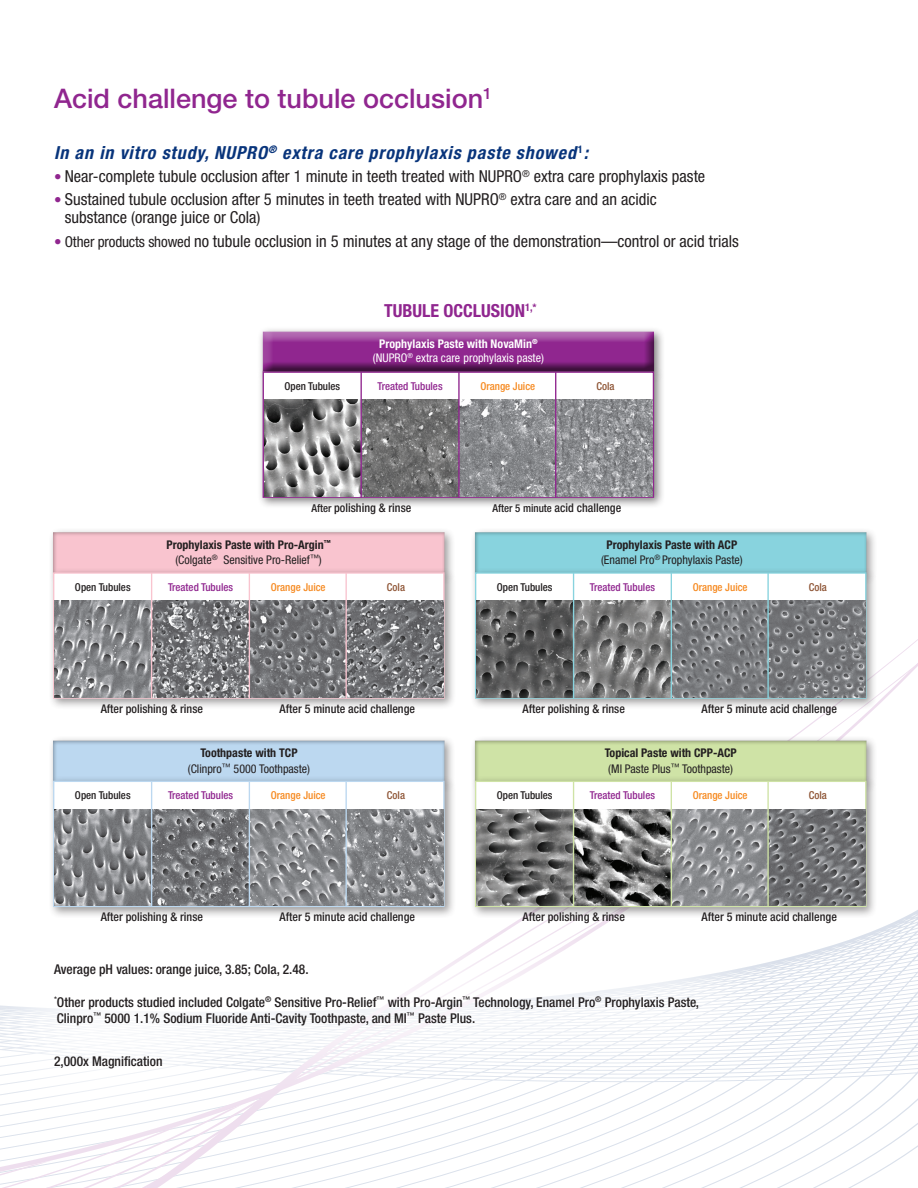
<style>
.page{position:relative;width:918px;height:1188px;background:#fff}
.page>*{position:absolute;margin:0;border:0;box-sizing:border-box;transform-origin:0 0}
.t1{font:500 27px "Helvetica Neue LT Std";color:#90268f}
.t2{font:italic 700 condensed 18px "Helvetica Neue LT Std";letter-spacing:.05em;color:#08347b}
.t3{font:700 condensed 18px "Helvetica Neue LT Std";color:#90268f}
.t4{font:condensed 16.5px/18px "Helvetica Neue LT Std";color:#231f20}
.t5{font:500 condensed 13.5px/16.2px "Helvetica Neue LT Std";color:#231f20}
.t6{font:500 condensed 12px "Helvetica Neue LT Std";color:#231f20}
.t7{font:700 condensed 12px/15.3px "Helvetica Neue LT Std";color:#231f20;text-align:center}
.t8{font:condensed 12px/15.3px "Helvetica Neue LT Std";color:#231f20;text-align:center}
.t9{font:condensed 12px/14.2px "Helvetica Neue LT Std";color:#fff;text-align:center}
.t10{font:500 condensed 10.8px "Helvetica Neue LT Std";color:#90268f}
.t11{font:500 condensed 10.8px "Helvetica Neue LT Std";color:#231f20}
.t12{font:500 condensed 10.8px "Helvetica Neue LT Std";color:#f6891f}
.t13{font:500 condensed 10.8px "Helvetica Neue LT Std";color:#8d5333}
.s1{font-size:15px;color:#90268f}
.s2{font-size:15px}
.s3{font-weight:700}
.s4{font-size:10.8px}
.s5{font-weight:400}
</style>
<div class="page">
<svg style="left:37px;top:639px;width:881px;height:549px"></svg>
<div style="left:0;top:862px;width:37px;height:326px;background:#fff;opacity:.85"></div>
<div style="left:0;top:862px;width:797px;height:308px;background:#fff;opacity:.8"></div>
<div style="left:48px;top:527px;width:408px;height:58px;background:#231f20;opacity:.45"></div>
<div style="left:53px;top:532px;width:393px;height:44px;background:#231f20;opacity:.45"></div>
<div style="left:470px;top:527px;width:408px;height:58px;background:#231f20;opacity:.45"></div>
<div style="left:475px;top:532px;width:393px;height:44px;background:#231f20;opacity:.45"></div>
<div style="left:48px;top:736px;width:408px;height:58px;background:#231f20;opacity:.45"></div>
<div style="left:53px;top:740px;width:393px;height:45px;background:#231f20;opacity:.45"></div>
<div style="left:470px;top:736px;width:408px;height:58px;background:#231f20;opacity:.45"></div>
<div style="left:475px;top:740px;width:393px;height:45px;background:#231f20;opacity:.45"></div>
<div style="left:48px;top:567px;width:408px;height:143px;background:#231f20;opacity:.45"></div>
<div style="left:53px;top:572px;width:392px;height:127px;background:#fff;border:1px solid #f9c4cf"></div>
<div style="left:470px;top:567px;width:408px;height:143px;background:#231f20;opacity:.45"></div>
<div style="left:475px;top:572px;width:392px;height:127px;background:#fff;border:1px solid #88d3de"></div>
<div style="left:48px;top:776px;width:408px;height:142px;background:#231f20;opacity:.45"></div>
<div style="left:53px;top:781px;width:392px;height:126px;background:#fff;border:1px solid #bcd8f0"></div>
<div style="left:470px;top:776px;width:408px;height:142px;background:#231f20;opacity:.45"></div>
<div style="left:475px;top:781px;width:392px;height:126px;background:#fff;border:1px solid #cfe3a6"></div>
<img style="left:55px;top:601px;width:388px;height:96px">
<img style="left:476px;top:601px;width:389px;height:96px">
<img style="left:55px;top:809px;width:388px;height:97px">
<img style="left:476px;top:809px;width:389px;height:97px">
<hr style="left:249px;top:573px;width:1px;height:126px;background:#f9c4cf">
<hr style="left:671px;top:573px;width:1px;height:126px;background:#88d3de">
<hr style="left:249px;top:781px;width:1px;height:126px;background:#bcd8f0">
<hr style="left:671px;top:781px;width:1px;height:126px;background:#cfe3a6">
<hr style="left:151px;top:573px;width:1px;height:126px;background:#f9c4cf">
<hr style="left:573px;top:573px;width:1px;height:126px;background:#88d3de">
<hr style="left:151px;top:781px;width:1px;height:126px;background:#bcd8f0">
<hr style="left:573px;top:781px;width:1px;height:126px;background:#cfe3a6">
<div style="left:258px;top:326px;width:407px;height:57px;background:#231f20;opacity:.55"></div>
<div style="left:262px;top:331px;width:393px;height:42px;background:#231f20;opacity:.65"></div>
<div style="left:258px;top:366px;width:407px;height:143px;background:#231f20;opacity:.55"></div>
<div style="left:263px;top:371px;width:391px;height:127px;background:#fff;border:1px solid #90268f"></div>
<img style="left:264px;top:400px;width:96px;height:96px">
<img style="left:362px;top:400px;width:291px;height:96px">
<hr style="left:458px;top:372px;width:2px;height:126px;background:#90268f">
<hr style="left:361px;top:372px;width:1px;height:126px;background:#90268f">
<hr style="left:555px;top:372px;width:1px;height:126px;background:#90268f">
<hr style="left:345px;top:573px;width:2px;height:126px;background:#f9c4cf">
<hr style="left:767px;top:573px;width:2px;height:126px;background:#88d3de">
<hr style="left:345px;top:781px;width:2px;height:126px;background:#bcd8f0">
<hr style="left:767px;top:781px;width:2px;height:126px;background:#cfe3a6">
<h1 class="t1" style="left:54px;top:82px;width:439px">Acid challenge to tubule occlusion<sup>1</sup></h1>
<p class="t2" style="left:54px;top:141px;width:536px">In an in vitro study, NUPRO<sup>®</sup> extra care prophylaxis paste showed<sup>1</sup>:</p>
<p class="t4" style="left:54px;top:167px;width:653px"><span class="s1">•</span> Near-complete tubule occlusion after 1 minute in teeth treated with NUPRO<sup>®</sup> extra care prophylaxis paste</p>
<p class="t4" style="left:65px;top:191px;width:593px;text-indent:-11px"><span class="s1">•</span> Sustained tubule occlusion after 5 minutes in teeth treated with NUPRO<sup>®</sup> extra care and an acidic substance (orange juice or Cola)</p>
<p class="t4" style="left:54px;top:232px;width:686px"><span class="s1">•</span> <span class="s2">Other products showed</span> no tubule occlusion in 5 minutes at any stage of the demonstration—control or acid trials</p>
<p class="t3" style="left:384px;top:300px;width:154px">TUBULE OCCLUSION<sup>1,*</sup></p>
<p class="t9" style="left:373px;top:337px;width:173px"><span class="s3">Prophylaxis Paste with NovaMin</span><sup>® </sup>(NUPRO<sup>®</sup> extra care prophylaxis paste)</p>
<p class="t11" style="left:285px;top:380px;width:57px">Open Tubules</p>
<p class="t10" style="left:378px;top:380px;width:67px">Treated Tubules</p>
<p class="t12" style="left:480px;top:380px;width:56px">Orange Juice</p>
<p class="t13" style="left:597px;top:380px;width:20px">Cola</p>
<p class="t6" style="left:311px;top:501px;width:102px"><span class="s4">After</span> polishing &amp; rinse</p>
<p class="t6" style="left:492px;top:501px;width:130px"><span class="s4">After 5 minute</span> acid challenge</p>
<p class="t7" style="left:166px;top:537px;width:166px">Prophylaxis Paste with Pro-Argin<sup>™ </sup><span class="s5">(Colgate</span><sup>®</sup> <span class="s5">Sensitive Pro-Relief</span><sup>™</sup><span class="s5">)</span></p>
<p class="t8" style="left:601px;top:537px;width:143px"><span class="s3">Prophylaxis Paste with ACP </span>(Enamel Pro<sup>®</sup> Prophylaxis Paste)</p>
<p class="t11" style="left:75px;top:581px;width:57px">Open Tubules</p>
<p class="t11" style="left:497px;top:581px;width:57px">Open Tubules</p>
<p class="t12" style="left:271px;top:581px;width:56px">Orange Juice</p>
<p class="t12" style="left:693px;top:581px;width:56px">Orange Juice</p>
<p class="t13" style="left:387px;top:581px;width:20px">Cola</p>
<p class="t13" style="left:809px;top:581px;width:20px">Cola</p>
<p class="t10" style="left:168px;top:581px;width:67px">Treated Tubules</p>
<p class="t10" style="left:590px;top:581px;width:67px">Treated Tubules</p>
<p class="t6" style="left:101px;top:702px;width:104px">After polishing &amp; rinse</p>
<p class="t6" style="left:523px;top:702px;width:104px">After polishing &amp; rinse</p>
<p class="t6" style="left:280px;top:702px;width:137px">After 5 minute acid challenge</p>
<p class="t6" style="left:702px;top:702px;width:137px">After 5 minute acid challenge</p>
<p class="t8" style="left:188px;top:745px;width:124px"><span class="s3">Toothpaste with TCP </span>(Clinpro<sup>™</sup> 5000 Toothpaste)</p>
<p class="t7" style="left:605px;top:745px;width:134px">Topical Paste with CPP-ACP <span class="s5">(MI Paste Plus</span><sup>™</sup> <span class="s5">Toothpaste)</span></p>
<p class="t11" style="left:75px;top:789px;width:57px">Open Tubules</p>
<p class="t11" style="left:497px;top:789px;width:57px">Open Tubules</p>
<p class="t12" style="left:271px;top:789px;width:56px">Orange Juice</p>
<p class="t12" style="left:693px;top:789px;width:56px">Orange Juice</p>
<p class="t13" style="left:387px;top:789px;width:20px">Cola</p>
<p class="t13" style="left:809px;top:789px;width:20px">Cola</p>
<p class="t10" style="left:168px;top:789px;width:67px">Treated Tubules</p>
<p class="t10" style="left:590px;top:789px;width:67px">Treated Tubules</p>
<p class="t6" style="left:101px;top:910px;width:104px">After polishing &amp; rinse</p>
<p class="t6" style="left:523px;top:910px;width:104px">After polishing &amp; rinse</p>
<p class="t6" style="left:280px;top:910px;width:137px">After 5 minute acid challenge</p>
<p class="t6" style="left:702px;top:910px;width:137px">After 5 minute acid challenge</p>
<p class="t5" style="left:54px;top:961px;width:256px">Average pH values: orange juice, 3.85; Cola, 2.48.</p>
<p class="t5" style="left:54px;top:993px;width:647px"><sup>*</sup>Other products studied included Colgate<sup>®</sup> Sensitive Pro-Relief<sup>™</sup> with Pro-Argin<sup>™</sup> Technology, Enamel Pro<sup>®</sup> Prophylaxis Paste,<br>Clinpro<sup>™</sup> 5000 1.1% Sodium Fluoride Anti-Cavity Toothpaste, and MI<sup>™</sup> Paste Plus.</p>
<p class="t5" style="left:54px;top:1053px;width:110px">2,000x Magnification</p>
</div>
